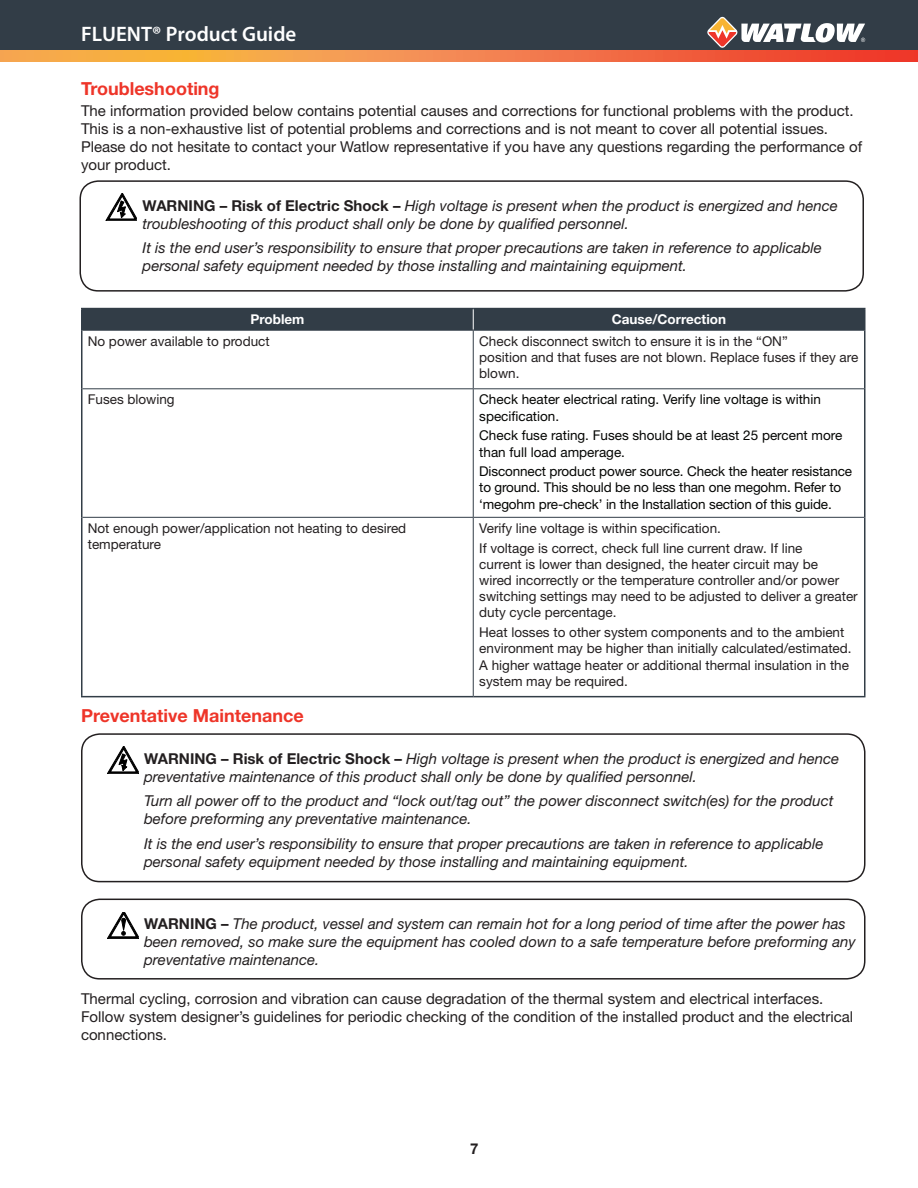
<style>
.page{position:relative;width:918px;height:1188px;background:#fff}
.page>*{position:absolute;margin:0;border:0;box-sizing:border-box;transform-origin:0 0}
.t1{font:600 21px "Myriad Pro";color:#fff}
.t2{font:700 18px "Helvetica Neue LT Std";color:#ee3529}
.t3{font:italic 15px/18px "Helvetica Neue LT Std";color:#231f20}
.t4{font:15px/18px "Helvetica Neue LT Std";color:#231f20}
.t5{font:700 15px "Helvetica Neue LT Std";color:#231f20}
.t6{font:13.5px/16.2px "Helvetica Neue LT Std";color:#231f20}
.t7{font:13.5px/16.2px "Helvetica Neue LT Std";letter-spacing:-.01em;color:#040503}
.t8{font:700 13.5px "Helvetica Neue LT Std";color:#fff}
.s1{font-weight:700;font-style:normal}
</style>
<div class="page">
<div style="left:0;top:0;width:918px;height:50px;background:#323d47"></div>
<svg style="left:0;top:50px;width:918px;height:11px;background:#f38043"></svg>
<svg style="left:707px;top:17px;width:158px;height:31px"></svg>
<div style="left:80px;top:180px;width:784px;height:112px;border:2px solid #231f20;border-radius:18px"></div>
<svg style="left:106px;top:193px;width:31px;height:27px"></svg>
<hr style="left:81px;top:308px;width:392px;height:1px;background:#323d47">
<hr style="left:473px;top:308px;width:393px;height:1px;background:#323d47">
<hr style="left:864px;top:309px;width:2px;height:21px;background:#323d47">
<hr style="left:81px;top:330px;width:1px;height:59px;background:#323d47">
<hr style="left:864px;top:330px;width:2px;height:59px;background:#323d47">
<hr style="left:81px;top:389px;width:1px;height:128px;background:#323d47">
<hr style="left:864px;top:389px;width:2px;height:128px;background:#323d47">
<hr style="left:81px;top:517px;width:1px;height:179px;background:#323d47">
<hr style="left:864px;top:517px;width:2px;height:179px;background:#323d47">
<hr style="left:81px;top:696px;width:392px;height:1px;background:#323d47">
<hr style="left:473px;top:696px;width:393px;height:1px;background:#323d47">
<div style="left:81px;top:309px;width:783px;height:21px;background:#323d47"></div>
<hr style="left:82px;top:330px;width:391px;height:1px;background:#323d47">
<hr style="left:473px;top:330px;width:391px;height:1px;background:#323d47">
<hr style="left:473px;top:331px;width:1px;height:57px;background:#323d47">
<hr style="left:82px;top:388px;width:391px;height:1px;background:#323d47">
<hr style="left:473px;top:388px;width:391px;height:1px;background:#323d47">
<hr style="left:473px;top:389px;width:1px;height:128px;background:#323d47">
<hr style="left:82px;top:517px;width:391px;height:1px;background:#323d47">
<hr style="left:473px;top:517px;width:391px;height:1px;background:#323d47">
<hr style="left:473px;top:518px;width:1px;height:178px;background:#323d47">
<div style="left:81px;top:733px;width:785px;height:149px;border:2px solid #231f20;border-radius:18px"></div>
<svg style="left:107px;top:746px;width:31px;height:27px"></svg>
<div style="left:81px;top:899px;width:785px;height:81px;border:2px solid #231f20;border-radius:18px"></div>
<svg style="left:107px;top:912px;width:31px;height:26px"></svg>
<h1 class="t1" style="left:81px;top:21px;width:217px">FLUENT® Product Guide</h1>
<p class="t2" style="left:81px;top:77px;width:140px">Troubleshooting</p>
<p class="t4" style="left:81px;top:102px;width:783px">The information provided below contains potential causes and corrections for functional problems with the product.<br>This is a non-exhaustive list of potential problems and corrections and is not meant to cover all potential issues.<br>Please do not hesitate to contact your Watlow representative if you have any questions regarding the performance of your product.</p>
<p class="t3" style="left:142px;top:196px;width:697px"><span class="s1">WARNING – Risk of Electric Shock –</span> High voltage is present when the product is energized and hence troubleshooting of this product shall only be done by qualified personnel.</p>
<p class="t3" style="left:142px;top:239px;width:681px">It is the end user’s responsibility to ensure that proper precautions are taken in reference to applicable personal safety equipment needed by those installing and maintaining equipment.</p>
<p class="t8" style="left:251px;top:311px;width:55px">Problem</p>
<p class="t8" style="left:612px;top:311px;width:116px">Cause/Correction</p>
<p class="t6" style="left:88px;top:333px;width:184px">No power available to product</p>
<p class="t6" style="left:479px;top:333px;width:381px">Check disconnect switch to ensure it is in the “ON”<br>position and that fuses are not blown. Replace fuses if they are blown.</p>
<p class="t6" style="left:88px;top:391px;width:88px">Fuses blowing</p>
<p class="t7" style="left:479px;top:391px;width:343px">Check heater electrical rating. Verify line voltage is within specification.</p>
<p class="t7" style="left:479px;top:427px;width:365px">Check fuse rating. Fuses should be at least 25 percent more than full load amperage.</p>
<p class="t7" style="left:479px;top:463px;width:374px">Disconnect product power source. Check the heater resistance to ground. This should be no less than one megohm. Refer to ‘megohm pre-check’ in the Installation section of this guide.</p>
<p class="t6" style="left:88px;top:520px;width:320px">Not enough power/application not heating to desired temperature</p>
<p class="t6" style="left:479px;top:520px;width:243px">Verify line voltage is within specification.</p>
<p class="t6" style="left:479px;top:540px;width:380px">If voltage is correct, check full line current draw. If line<br>current is lower than designed, the heater circuit may be<br>wired incorrectly or the temperature controller and/or power switching settings may need to be adjusted to deliver a greater duty cycle percentage.</p>
<p class="t6" style="left:479px;top:624px;width:374px">Heat losses to other system components and to the ambient environment may be higher than initially calculated/estimated.<br>A higher wattage heater or additional thermal insulation in the system may be required.</p>
<p class="t2" style="left:81px;top:705px;width:224px">Preventative Maintenance</p>
<p class="t3" style="left:144px;top:749px;width:697px"><span class="s1">WARNING – Risk of Electric Shock –</span> High voltage is present when the product is energized and hence preventative maintenance of this product shall only be done by qualified personnel.</p>
<p class="t3" style="left:144px;top:792px;width:691px">Turn all power off to the product and “lock out/tag out” the power disconnect switch(es) for the product before preforming any preventative maintenance.</p>
<p class="t3" style="left:144px;top:834px;width:681px">It is the end user’s responsibility to ensure that proper precautions are taken in reference to applicable personal safety equipment needed by those installing and maintaining equipment.</p>
<p class="t3" style="left:144px;top:914px;width:713px"><span class="s1">WARNING –</span> The product, vessel and system can remain hot for a long period of time after the power has been removed, so make sure the equipment has cooled down to a safe temperature before preforming any preventative maintenance.</p>
<p class="t4" style="left:81px;top:990px;width:774px">Thermal cycling, corrosion and vibration can cause degradation of the thermal system and electrical interfaces.<br>Follow system designer’s guidelines for periodic checking of the condition of the installed product and the electrical connections.</p>
<p class="t5" style="left:470px;top:1139px;width:10px">7</p>
</div>
